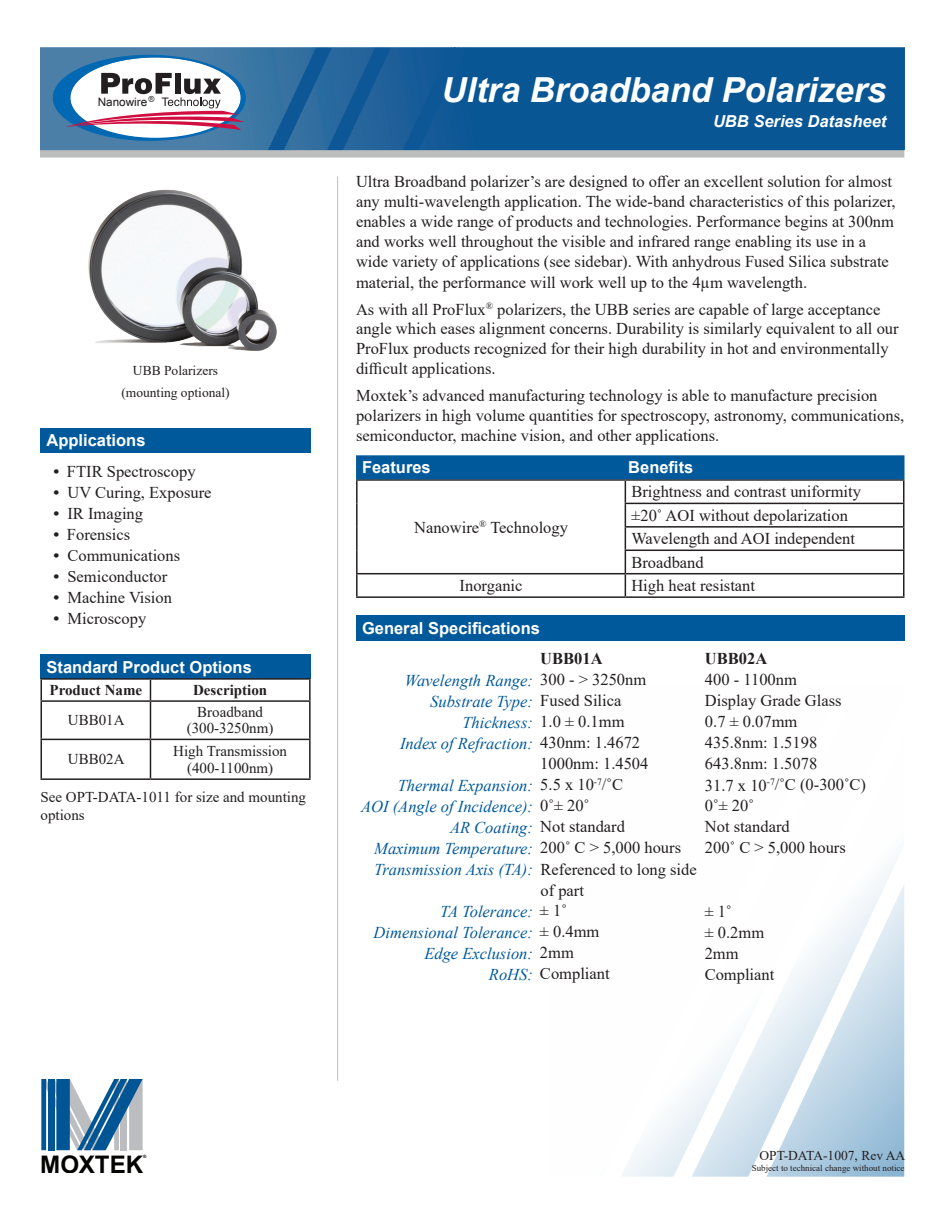
<style>
.page{position:relative;width:945px;height:1215px;background:#fff}
.page>*{position:absolute;margin:0;border:0;box-sizing:border-box;transform-origin:0 0}
.t1{font:italic 700 34.5px "Arial";color:#fff}
.t2{font:700 24.15px "Arial";color:#040503}
.t3{font:16.5px/21px "Times New Roman";color:#231f20}
.t4{font:italic 16.5px "Times New Roman";color:#00599b}
.t5{font:700 16.5px "Arial";color:#fff}
.t6{font:italic 700 16.5px "Arial";color:#fff}
.t7{font:700 16.5px "Times New Roman";color:#231f20}
.t8{font:15px/15.9px "Times New Roman";color:#231f20;text-align:center}
.t9{font:700 15px "Times New Roman";color:#231f20}
.t10{font:13.5px/21.6px "Times New Roman";color:#231f20;text-align:center}
.t11{font:13.05px "Raavi";color:#231f20}
.t12{font:9px "Times New Roman";color:#231f20}
.t13{font:700 4.5px "Arial";color:#040503}
.s1{font-weight:700}
.s2{font-style:normal;color:#231f20}
.s3{font-weight:700;font-style:normal;color:#231f20}
.s4{font-style:italic;color:#00599b}
</style>
<div class="page">
<div style="left:40px;top:655px;width:271px;height:24px;background:#00599b"></div>
<hr style="left:40px;top:678px;width:110px;height:2px;background:#231f20">
<hr style="left:40px;top:680px;width:2px;height:20px;background:#231f20">
<hr style="left:150px;top:678px;width:161px;height:2px;background:#231f20">
<svg style="left:150px;top:680px;width:1px;height:20px"></svg>
<hr style="left:309px;top:680px;width:2px;height:20px;background:#231f20">
<hr style="left:40px;top:700px;width:110px;height:2px;background:#231f20">
<hr style="left:40px;top:702px;width:2px;height:37px;background:#231f20">
<hr style="left:150px;top:700px;width:161px;height:2px;background:#231f20">
<hr style="left:150px;top:702px;width:1px;height:37px;background:#231f20">
<hr style="left:309px;top:702px;width:2px;height:37px;background:#231f20">
<hr style="left:40px;top:739px;width:110px;height:1px;background:#231f20">
<hr style="left:40px;top:740px;width:2px;height:38px;background:#231f20">
<hr style="left:150px;top:739px;width:161px;height:1px;background:#231f20">
<hr style="left:150px;top:740px;width:1px;height:38px;background:#231f20">
<hr style="left:309px;top:740px;width:2px;height:38px;background:#231f20">
<hr style="left:40px;top:778px;width:110px;height:2px;background:#231f20">
<hr style="left:150px;top:778px;width:161px;height:2px;background:#231f20">
<svg style="left:868px;top:682px;width:37px;height:495px"></svg>
<svg style="left:585px;top:682px;width:283px;height:495px"></svg>
<svg style="left:41px;top:1079px;width:102px;height:71px"></svg>
<div style="left:48px;top:1079px;width:6px;height:71px;background:#005595"></div>
<img style="left:40px;top:47px;width:865px;height:111px">
<hr style="left:337px;top:177px;width:1px;height:904px;background:#bcbdc0">
<div style="left:40px;top:428px;width:271px;height:24px;background:#00599b"></div>
<hr style="left:356px;top:596px;width:269px;height:2px;background:#231f20">
<hr style="left:625px;top:596px;width:279px;height:2px;background:#231f20">
<svg style="left:356px;top:455px;width:548px;height:141px"></svg>
<div style="left:356px;top:615px;width:548px;height:26px;background:#00599b"></div>
<svg style="left:53px;top:55px;width:193px;height:86px"></svg>
<img style="left:88px;top:189px;width:189px;height:162px">
<p class="t11" style="left:98px;top:94px;width:58px">Nanowire<sup>®</sup></p>
<p class="t10" style="left:121px;top:359px;width:110px">UBB Polarizers (mounting optional)</p>
<p class="t5" style="left:46px;top:429px;width:101px">Applications</p>
<p class="t3" style="left:53px;top:460px;width:144px"><span class="s1">•</span> FTIR Spectroscopy</p>
<p class="t3" style="left:53px;top:481px;width:160px"><span class="s1">•</span> UV Curing, Exposure</p>
<p class="t3" style="left:53px;top:502px;width:91px"><span class="s1">•</span> IR Imaging</p>
<p class="t3" style="left:53px;top:523px;width:78px"><span class="s1">•</span> Forensics</p>
<p class="t3" style="left:53px;top:544px;width:128px"><span class="s1">•</span> Communications</p>
<p class="t3" style="left:53px;top:565px;width:115px"><span class="s1">•</span> Semiconductor</p>
<p class="t3" style="left:53px;top:586px;width:120px"><span class="s1">•</span> Machine Vision</p>
<p class="t3" style="left:53px;top:607px;width:94px"><span class="s1">•</span> Microscopy</p>
<p class="t5" style="left:46px;top:655px;width:207px">Standard Product Options</p>
<p class="t9" style="left:50px;top:679px;width:94px">Product Name</p>
<p class="t9" style="left:193px;top:679px;width:76px">Description</p>
<p class="t8" style="left:68px;top:712px;width:58px">UBB01A</p>
<p class="t8" style="left:187px;top:704px;width:88px">Broadband (300-3250nm)</p>
<p class="t8" style="left:68px;top:751px;width:58px">UBB02A</p>
<p class="t8" style="left:173px;top:742px;width:115px;line-height:17.4px">High Transmission (400-1100nm)</p>
<p class="t8" style="left:40px;top:787px;width:267px;line-height:18px;text-align:left">See OPT-DATA-1011 for size and mounting options</p>
<h1 class="t1" style="left:442px;top:67px;width:446px">Ultra Broadband Polarizers</h1>
<p class="t6" style="left:713px;top:110px;width:175px">UBB Series Datasheet</p>
<p class="t3" style="left:356px;top:171px;width:541px;line-height:20.1px">Ultra Broadband polarizer’s are designed to offer an excellent solution for almost any multi-wavelength application. The wide-band characteristics of this polarizer, enables a wide range of products and technologies. Performance begins at 300nm and works well throughout the visible and infrared range enabling its use in a wide variety of applications (see sidebar). With anhydrous Fused Silica substrate material, the performance will work well up to the 4µm wavelength.</p>
<p class="t3" style="left:356px;top:299px;width:544px;line-height:19.8px">As with all ProFlux<sup>®</sup> polarizers, the UBB series are capable of large acceptance angle which eases alignment concerns. Durability is similarly equivalent to all our ProFlux products recognized for their high durability in hot and environmentally difficult applications.</p>
<p class="t3" style="left:356px;top:385px;width:550px;line-height:19.8px">Moxtek’s advanced manufacturing technology is able to manufacture precision polarizers in high volume quantities for spectroscopy, astronomy, communications, semiconductor, machine vision, and other applications.</p>
<p class="t5" style="left:362px;top:456px;width:70px">Features</p>
<p class="t5" style="left:628px;top:456px;width:67px">Benefits</p>
<p class="t3" style="left:414px;top:516px;width:155px">Nanowire<sup>®</sup> Technology</p>
<p class="t3" style="left:631px;top:480px;width:231px;line-height:23.4px">Brightness and contrast uniformity ±20˚ AOI without depolarization<br>Wavelength and AOI independent<br>Broadband</p>
<p class="t3" style="left:460px;top:575px;width:64px">Inorganic</p>
<p class="t3" style="left:631px;top:575px;width:125px">High heat resistant</p>
<p class="t5" style="left:362px;top:616px;width:179px">General Specifications</p>
<p class="t7" style="left:540px;top:647px;width:64px">UBB01A</p>
<p class="t4" style="left:405px;top:669px;width:243px">Wavelength Range: <span class="s2">300 - &gt; 3250nm</span></p>
<p class="t4" style="left:430px;top:690px;width:193px">Substrate Type: <span class="s2">Fused Silica</span></p>
<p class="t4" style="left:462px;top:711px;width:164px">Thickness: <span class="s2">1.0 ± 0.1mm</span></p>
<p class="t4" style="left:400px;top:732px;width:242px">Index of Refraction: <span class="s2">430nm: 1.4672</span></p>
<p class="t3" style="left:540px;top:753px;width:110px">1000nm: 1.4504</p>
<p class="t4" style="left:398px;top:774px;width:227px">Thermal Expansion: <span class="s2">5.5 x 10</span><sup>-7</sup><span class="s2">/</span><span class="s3">˚</span><span class="s2">C</span></p>
<p class="t4" style="left:361px;top:795px;width:230px">AOI (Angle of Incidence): <span class="s2">0</span><span class="s3">˚</span><span class="s2">± 20</span><span class="s3">˚</span></p>
<p class="t3" style="left:450px;top:816px;width:177px"><span class="s4">AR Coating:</span> Not standard</p>
<p class="t4" style="left:374px;top:837px;width:308px">Maximum Temperature: <span class="s2">200˚ C &gt; 5,000 hours</span></p>
<p class="t4" style="left:374px;top:858px;width:160px">Transmission Axis (TA):</p>
<p class="t4" style="left:440px;top:900px;width:128px">TA Tolerance: <span class="s2">± 1</span><span class="s3">˚</span></p>
<p class="t4" style="left:374px;top:921px;width:227px">Dimensional Tolerance: <span class="s2">± 0.4mm</span></p>
<p class="t4" style="left:424px;top:942px;width:151px">Edge Exclusion: <span class="s2">2mm</span></p>
<p class="t3" style="left:489px;top:963px;width:122px"><span class="s4">RoHS:</span> Compliant</p>
<p class="t3" style="left:541px;top:858px;width:158px">Referenced to long side of part</p>
<p class="t7" style="left:705px;top:647px;width:64px">UBB02A</p>
<p class="t3" style="left:705px;top:669px;width:163px">400 - 1100nm<br>Display Grade Glass<br>0.7 ± 0.07mm<br>435.8nm: 1.5198<br>643.8nm: 1.5078<br>31.7 x 10<sup>-7</sup>/<span class="s1">˚</span>C (0-300˚C)<br>0<span class="s1">˚</span>± 20<span class="s1">˚<br></span>Not standard<br>200˚ C &gt; 5,000 hours</p>
<p class="t3" style="left:705px;top:900px;width:71px">± 1<span class="s1">˚<br></span>± 0.2mm<br>2mm<br>Compliant</p>
<h2 class="t2" style="left:40px;top:1147px;width:105px">MOXTEK</h2>
<p class="t13" style="left:143px;top:1154px;width:5px">®</p>
<p class="t10" style="left:759px;top:1144px;width:147px">OPT-DATA-1007, Rev AA</p>
<p class="t12" style="left:752px;top:1162px;width:154px">Subject to technical change without notice</p>
</div>
